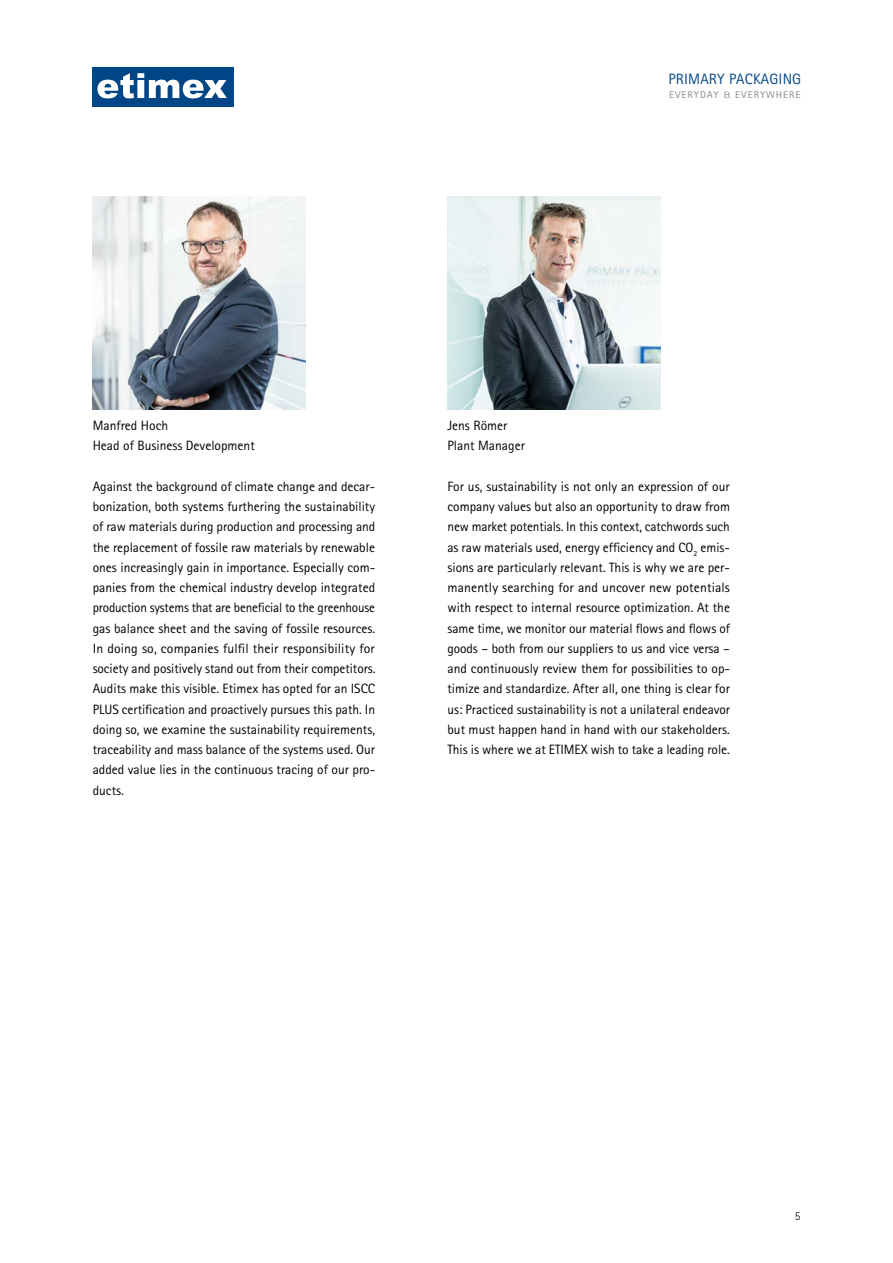
<style>
.page{position:relative;width:893px;height:1263px;background:#fff}
.page>*{position:absolute;margin:0;border:0;box-sizing:border-box;transform-origin:0 0}
.t1{font:15px "Rotis Sans Serif Std";letter-spacing:.01em;color:#004687}
.t2{font:13.5px/20.2px "Rotis Sans Serif Std";color:#000}
.t3{font:300 12px "Rotis Sans Serif Std";color:#000}
.t4{font:700 10.05px "Rotis Sans Serif Std";letter-spacing:.095em;color:#9c9e9f}
</style>
<div class="page">
<img style="left:447px;top:196px;width:213px;height:213px">
<img style="left:93px;top:196px;width:212px;height:213px">
<div style="left:92px;top:67px;width:142px;height:39px;background:#004687"></div>
<svg style="left:97px;top:73px;width:130px;height:25px"></svg>
<p class="t1" style="left:668px;top:70px;width:134px">PRIMARY PACKAGING</p>
<p class="t4" style="left:669px;top:88px;width:133px">EVERYDAY &amp; EVERYWHERE</p>
<p class="t2" style="left:93px;top:415px;width:164px">Manfred Hoch<br>Head of Business Development</p>
<p class="t2" style="left:93px;top:476px;width:284px;text-align:justify">Against the background of climate change and decar&shy;bonization, both systems furthering the sustainability of raw materials during production and processing and the replacement of fossile raw materials by renewable ones increasingly gain in importance. Especially com&shy;panies from the chemical industry develop integrated production systems that are beneficial to the greenhouse gas balance sheet and the saving of fossile resources.<br>In doing so, companies fulfil their responsibility for society and positively stand out from their competitors.<br>Audits make this visible. Etimex has opted for an ISCC PLUS certification and proactively pursues this path. In doing so, we examine the sustainability requirements, traceability and mass balance of the systems used. Our added value lies in the continuous tracing of our pro&shy;ducts.</p>
<p class="t2" style="left:447px;top:415px;width:79px">Jens Römer<br>Plant Manager</p>
<p class="t2" style="left:447px;top:476px;width:284px;text-align:justify">For us, sustainability is not only an expression of our company values but also an opportunity to draw from new market potentials. In this context, catchwords such as raw materials used, energy efficiency and CO<sub>2</sub> emis&shy;sions are particularly relevant. This is why we are per&shy;manently searching for and uncover new potentials with respect to internal resource optimization. At the same time, we monitor our material flows and flows of goods – both from our suppliers to us and vice versa – and continuously review them for possibilities to op&shy;timize and standardize. After all, one thing is clear for us: Practiced sustainability is not a unilateral endeavor but must happen hand in hand with our stakeholders.<br>This is where we at ETIMEX wish to take a leading role.</p>
<p class="t3" style="left:795px;top:1209px;width:7px">5</p>
</div>
